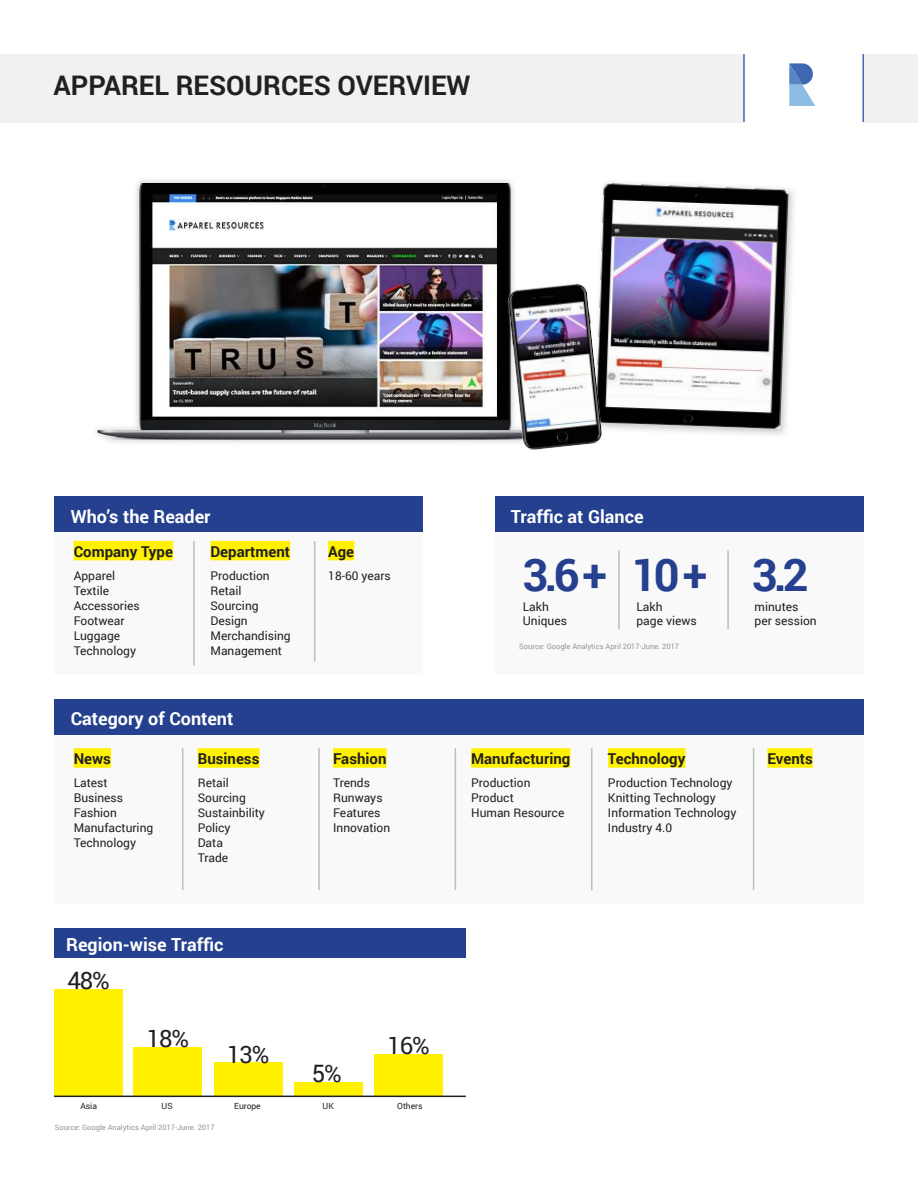
<style>
.page{position:relative;width:918px;height:1188px;background:#fff}
.page>*{position:absolute;margin:0;border:0;box-sizing:border-box;transform-origin:0 0}
.t1{font:700 45px "Roboto";color:#24408e}
.t2{font:700 27px "Roboto";color:#221f1f}
.t3{font:24px "Roboto";letter-spacing:-.05em;color:#221f1f}
.t4{font:700 18px "Roboto";color:#fff}
.t5{font:700 15px "Roboto";color:#221f1f}
.t6{font:12px/15px "Roboto";color:#221f1f}
.t7{font:8.55px "Roboto";color:#221f1f}
.t8{font:7.5px "Roboto";color:#939597}
</style>
<div class="page">
<div style="left:0;top:54px;width:745px;height:68px;background:#f1f1f2"></div>
<div style="left:864px;top:54px;width:54px;height:68px;background:#f1f1f2"></div>
<div style="left:591px;top:179px;width:207px;height:259px;background:#221f1f;opacity:.25"></div>
<img style="left:596px;top:183px;width:193px;height:246px">
<div style="left:91px;top:177px;width:468px;height:270px;background:#221f1f;opacity:.25"></div>
<img style="left:93px;top:183px;width:461px;height:264px">
<img style="left:496px;top:278px;width:115px;height:172px">
<div style="left:55px;top:496px;width:368px;height:48px;background:#24408e"></div>
<div style="left:55px;top:700px;width:809px;height:48px;background:#24408e"></div>
<div style="left:55px;top:532px;width:368px;height:142px;background:#f9f9f9"></div>
<div style="left:55px;top:736px;width:809px;height:168px;background:#f9f9f9"></div>
<div style="left:496px;top:496px;width:368px;height:48px;background:#24408e"></div>
<div style="left:54px;top:928px;width:412px;height:30px;background:#24408e"></div>
<div style="left:496px;top:532px;width:368px;height:142px;background:#f9f9f9"></div>
<div style="left:375px;top:1054px;width:68px;height:42px;background:#fff100"></div>
<div style="left:294px;top:1082px;width:69px;height:14px;background:#fff100"></div>
<div style="left:133px;top:1047px;width:69px;height:49px;background:#fff100"></div>
<div style="left:214px;top:1063px;width:69px;height:33px;background:#fff100"></div>
<div style="left:54px;top:989px;width:69px;height:107px;background:#fff100"></div>
<div style="left:74px;top:541px;width:99px;height:19px;background:#fff100"></div>
<div style="left:211px;top:541px;width:79px;height:19px;background:#fff100"></div>
<div style="left:328px;top:541px;width:26px;height:19px;background:#fff100"></div>
<div style="left:198px;top:748px;width:61px;height:20px;background:#fff100"></div>
<div style="left:471px;top:748px;width:99px;height:20px;background:#fff100"></div>
<div style="left:767px;top:748px;width:46px;height:20px;background:#fff100"></div>
<div style="left:608px;top:748px;width:77px;height:20px;background:#fff100"></div>
<div style="left:333px;top:748px;width:53px;height:20px;background:#fff100"></div>
<hr style="left:743px;top:54px;width:2px;height:68px;background:#4968b1">
<hr style="left:863px;top:54px;width:1px;height:68px;background:#4968b1">
<svg style="left:789px;top:63px;width:26px;height:43px"></svg>
<hr style="left:618px;top:550px;width:2px;height:79px;background:#bbbdbf">
<hr style="left:193px;top:541px;width:2px;height:124px;background:#bbbdbf">
<hr style="left:314px;top:541px;width:1px;height:121px;background:#bbbdbf">
<hr style="left:182px;top:748px;width:1px;height:142px;background:#bbbdbf">
<hr style="left:455px;top:748px;width:1px;height:142px;background:#bbbdbf">
<hr style="left:753px;top:748px;width:1px;height:142px;background:#bbbdbf">
<hr style="left:591px;top:748px;width:1px;height:142px;background:#bbbdbf">
<hr style="left:318px;top:748px;width:2px;height:142px;background:#bbbdbf">
<hr style="left:727px;top:550px;width:2px;height:79px;background:#bbbdbf">
<div style="left:74px;top:748px;width:37px;height:20px;background:#fff100"></div>
<hr style="left:54px;top:1096px;width:412px;height:1px;background:#221f1f">
<h2 class="t2" style="left:54px;top:74px;width:419px">APPAREL RESOURCES OVERVIEW</h2>
<h3 class="t4" style="left:71px;top:509px;width:141px">Who’s the Reader</h3>
<p class="t5" style="left:74px;top:545px;width:101px">Company Type</p>
<p class="t6" style="left:74px;top:569px;width:67px">Apparel<br>Textile<br>Accessories<br>Footwear<br>Luggage<br>Technology</p>
<p class="t5" style="left:211px;top:545px;width:81px">Department</p>
<p class="t6" style="left:211px;top:569px;width:82px">Production<br>Retail<br>Sourcing<br>Design<br>Merchandising<br>Management</p>
<h3 class="t4" style="left:71px;top:711px;width:164px">Category of Content</h3>
<p class="t5" style="left:328px;top:545px;width:27px">Age</p>
<p class="t6" style="left:328px;top:569px;width:64px">18-60 years</p>
<h3 class="t4" style="left:511px;top:503px;width:134px">Traffic at Glance</h3>
<h1 class="t1" style="left:523px;top:556px;width:287px">3.6 + 10 + 3.2</h1>
<p class="t6" style="left:523px;top:600px;width:46px;line-height:14.4px">Lakh<br>Uniques</p>
<p class="t8" style="left:519px;top:643px;width:161px">Source: Google Analytics April 2017-June. 2017</p>
<p class="t6" style="left:636px;top:600px;width:62px;line-height:14.4px">Lakh<br>page views</p>
<p class="t6" style="left:755px;top:600px;width:64px;line-height:14.4px">minutes per session</p>
<p class="t5" style="left:74px;top:752px;width:39px">News</p>
<p class="t6" style="left:74px;top:777px;width:81px">Latest<br>Business<br>Fashion<br>Manufacturing<br>Technology</p>
<p class="t5" style="left:198px;top:752px;width:63px">Business</p>
<p class="t6" style="left:198px;top:777px;width:69px">Retail<br>Sourcing<br>Sustainbility<br>Policy<br>Data<br>Trade</p>
<h3 class="t4" style="left:66px;top:932px;width:159px">Region-wise Traffic</h3>
<h3 class="t3" style="left:68px;top:970px;width:44px">48%</h3>
<h3 class="t3" style="left:147px;top:1028px;width:44px">18%</h3>
<h3 class="t3" style="left:227px;top:1043px;width:44px">13%</h3>
<p class="t5" style="left:333px;top:752px;width:55px">Fashion</p>
<p class="t6" style="left:333px;top:777px;width:59px">Trends<br>Runways<br>Features<br>Innovation</p>
<h3 class="t3" style="left:312px;top:1063px;width:31px">5%</h3>
<h3 class="t3" style="left:387px;top:1034px;width:44px">16%</h3>
<p class="t7" style="left:80px;top:1102px;width:18px">Asia</p>
<p class="t7" style="left:162px;top:1102px;width:13px">US</p>
<p class="t7" style="left:234px;top:1102px;width:28px">Europe</p>
<p class="t7" style="left:323px;top:1102px;width:13px">UK</p>
<p class="t7" style="left:397px;top:1102px;width:27px">Others</p>
<p class="t8" style="left:55px;top:1124px;width:161px">Source: Google Analytics April 2017-June. 2017</p>
<p class="t5" style="left:471px;top:752px;width:101px">Manufacturing</p>
<p class="t6" style="left:471px;top:777px;width:95px">Production<br>Product<br>Human Resource</p>
<p class="t5" style="left:608px;top:752px;width:79px">Technology</p>
<p class="t5" style="left:767px;top:752px;width:47px">Events</p>
<p class="t6" style="left:608px;top:777px;width:130px">Production Technology<br>Knitting Technology<br>Information Technology<br>Industry 4.0</p>
</div>
